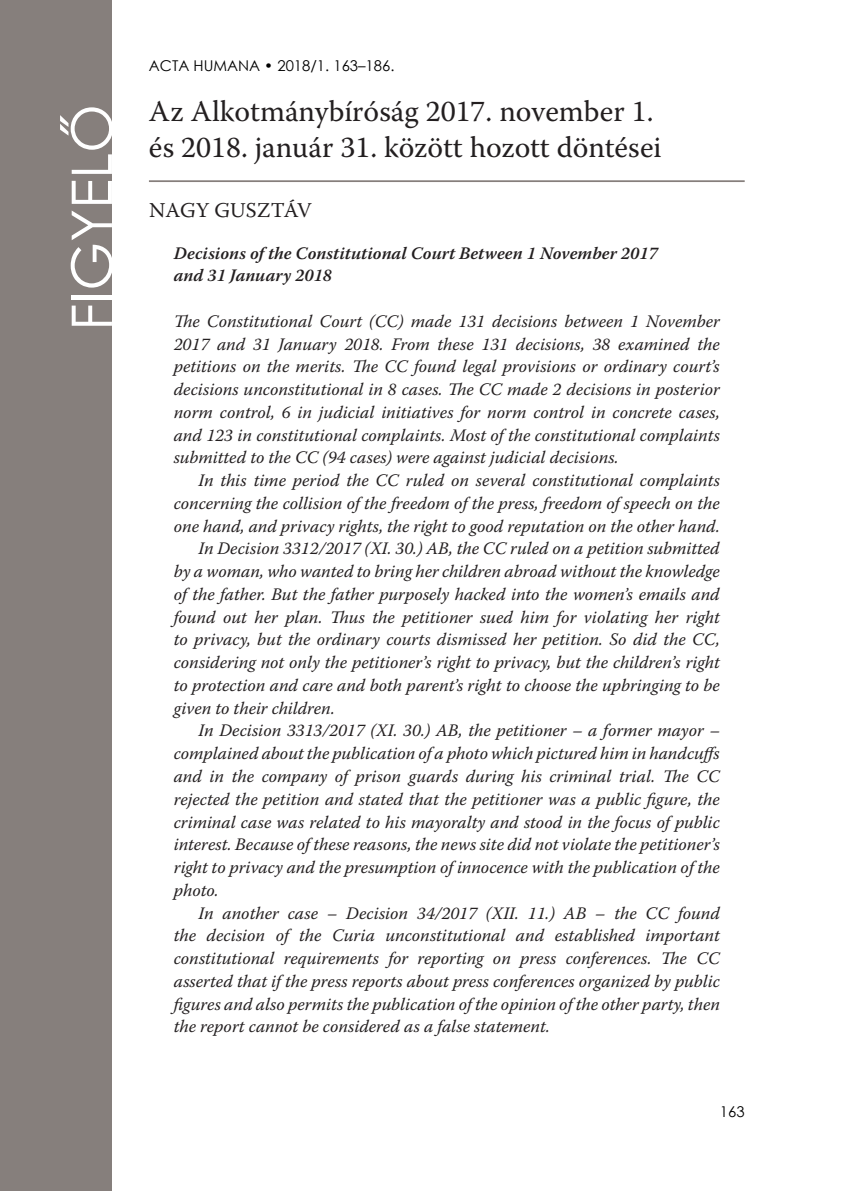
<style>
.page{position:relative;width:844px;height:1191px;background:#fff}
.page>*{position:absolute;margin:0;border:0;box-sizing:border-box;transform-origin:0 0}
.t1{font:56px "Century Gothic";color:#fff}
.Tanulmánycím{font:29.75px/35.7px "Warnock Pro";color:#231f20}
.Szerző{font:21px "Warnock Pro";letter-spacing:.01em;color:#231f20}
.Absztrakt{font:italic 17.5px/22.8px "Warnock Pro";color:#231f20;text-align:justify}
.Absztrakt_cím{font:italic 600 17.5px/22.8px "Warnock Pro";color:#231f20}
.t2{font:14.88px "Century Gothic";color:#000}
</style>
<div class="page">
<div style="left:0;top:0;width:112px;height:1191px;background:#867f7c"></div>
<hr style="left:149px;top:180px;width:595px;height:2px;background:#867f7c">
<p class="t2" style="left:149px;top:55px;width:247px">ACTA HUMANA • 2018/1. 163–186.</p>
<h1 class="t1" style="left:53px;top:331px;width:228px;rotate:-90deg">FIGYELŐ</h1>
<p class="Tanulmánycím" style="left:149px;top:93px;width:514px">Az Alkotmánybíróság 2017. november 1. és 2018. január 31. között hozott döntései</p>
<p class="Szerző" style="left:149px;top:197px;width:164px">NAGY GUSZTÁV</p>
<p class="Absztrakt_cím" style="left:174px;top:241px;width:485px">Decisions of the Constitutional Court Between 1 November 2017 and 31 January 2018</p>
<p class="Absztrakt" style="left:174px;top:309px;width:547px">The Constitutional Court (CC) made 131 decisions between 1 November 2017 and 31 January 2018. From these 131 decisions, 38 examined the petitions on the merits. The CC found legal provisions or ordinary court’s decisions unconstitutional in 8 cases. The CC made 2 decisions in posterior norm control, 6 in judicial initiatives for norm control in concrete cases, and 123 in constitutional complaints. Most of the constitutional complaints submitted to the CC (94 cases) were against judicial decisions.</p>
<p class="Absztrakt" style="left:174px;top:469px;width:547px;text-indent:25px">In this time period the CC ruled on several constitutional complaints concerning the collision of the freedom of the press, freedom of speech on the one hand, and privacy rights, the right to good reputation on the other hand.</p>
<p class="Absztrakt" style="left:174px;top:537px;width:547px;text-indent:25px">In Decision 3312/2017 (XI. 30.) AB, the CC ruled on a petition submitted by a woman, who wanted to bring her children abroad without the knowledge of the father. But the father purposely hacked into the women’s emails and found out her plan. Thus the petitioner sued him for violating her right to privacy, but the ordinary courts dismissed her petition. So did the CC, considering not only the petitioner’s right to privacy, but the children’s right to protection and care and both parent’s right to choose the upbringing to be given to their children.</p>
<p class="Absztrakt" style="left:174px;top:719px;width:547px;text-indent:25px">In Decision 3313/2017 (XI. 30.) AB, the petitioner – a former mayor – complained about the publication of a photo which pictured him in handcuffs and in the company of prison guards during his criminal trial. The CC rejected the petition and stated that the petitioner was a public figure, the criminal case was related to his mayoralty and stood in the focus of public interest. Because of these reasons, the news site did not violate the petitioner’s right to privacy and the presumption of innocence with the publication of the photo.</p>
<p class="Absztrakt" style="left:174px;top:901px;width:547px;text-indent:25px">In another case – Decision 34/2017 (XII. 11.) AB – the CC found the decision of the Curia unconstitutional and established important constitutional requirements for reporting on press conferences. The CC asserted that if the press reports about press conferences organized by public figures and also permits the publication of the opinion of the other party, then the report cannot be considered as a false statement.</p>
<p class="t2" style="left:719px;top:1100px;width:26px">163</p>
</div>
